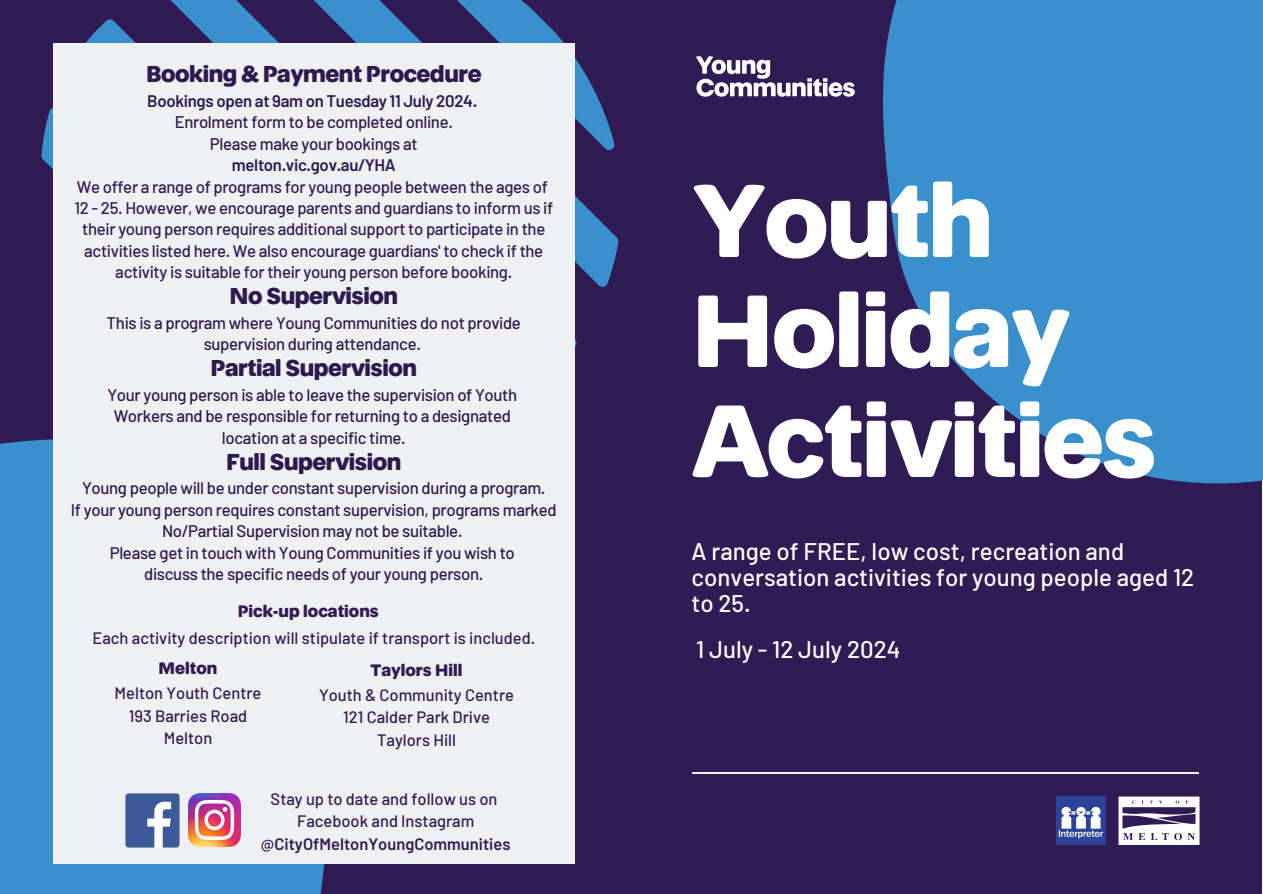
<style>
.page{position:relative;width:1263px;height:894px;background:#fff}
.page>*{position:absolute;margin:0;border:0;box-sizing:border-box;transform-origin:0 0}
.t1{font:900 102px/109.8px "Biilmann";letter-spacing:-.02em;color:#fff}
.t2{font:500 24px/25.8px "Barlow";color:#fff}
.t3{font:900 22.95px "Biilmann";letter-spacing:-.02em;color:#2e1a4e}
.t4{font:500 16.8px/21.3px "Barlow";letter-spacing:-.02em;color:#2e1a4e;text-align:center}
.t5{font:500 16.8px/21.3px "Barlow";letter-spacing:-.02em;color:#311b54;text-align:center}
.t6{font:600 16.8px "Barlow";letter-spacing:-.02em;color:#2e1a4e}
.t7{font:500 16.5px "Barlow";color:#311b54}
.t8{font:900 16.5px "Biilmann";color:#311b54}
.t9{font:600 16.5px "Barlow";color:#311b54}
.s1{font-weight:500}
</style>
<div class="page">
<div style="left:0;top:0;width:631px;height:893px;background:#311b54"></div>
<div style="left:0;top:440px;width:328px;height:453px;background:#3a8fcd"></div>
<div style="left:630px;top:0;width:632px;height:893px;background:#311b54"></div>
<svg style="left:1118px;top:796px;width:81px;height:48px"></svg>
<svg style="left:883px;top:0;width:380px;height:483px;background:#387fbc"></svg>
<svg style="left:577px;top:61px;width:42px;height:226px"></svg>
<svg style="left:170px;top:0;width:407px;height:347px;fill:#3a8fcd"></svg>
<svg style="left:80px;top:19px;width:426px;height:25px"></svg>
<svg style="left:41px;top:108px;width:12px;height:362px"></svg>
<svg style="left:696px;top:56px;width:159px;height:41px"></svg>
<img style="left:1057px;top:796px;width:48px;height:48px">
<hr style="left:692px;top:772px;width:506px;height:1px;background:#eff0f2">
<div style="left:53px;top:44px;width:522px;height:818px;background:#eff0f2"></div>
<img style="left:188px;top:793px;width:53px;height:53px">
<img style="left:125px;top:793px;width:55px;height:55px">
<p class="t3" style="left:146px;top:64px;width:337px">Booking &amp; Payment Procedure</p>
<p class="t6" style="left:147px;top:90px;width:331px">Bookings open at 9am on Tuesday 11 July 2024.</p>
<p class="t4" style="left:175px;top:111px;width:280px">Enrolment form to be completed online.</p>
<p class="t4" style="left:210px;top:132px;width:209px">Please make your bookings at</p>
<p class="t6" style="left:232px;top:154px;width:165px">melton.vic.gov.au/YHA</p>
<p class="t5" style="left:77px;top:175px;width:473px">We offer a range of programs for young people between the ages of</p>
<p class="t5" style="left:74px;top:196px;width:480px">12 - 25. However, we encourage parents and guardians to inform us if their young person requires additional support to participate in the activities listed here. We also encourage guardians' to check if the activity is suitable for their young person before booking.</p>
<p class="t3" style="left:230px;top:285px;width:170px">No Supervision</p>
<p class="t4" style="left:107px;top:311px;width:416px">This is a program where Young Communities do not provide supervision during attendance.</p>
<p class="t3" style="left:211px;top:357px;width:208px">Partial Supervision</p>
<p class="t4" style="left:107px;top:383px;width:411px">Your young person is able to leave the supervision of Youth</p>
<p class="t4" style="left:114px;top:405px;width:399px">Workers and be responsible for returning to a designated</p>
<p class="t4" style="left:222px;top:426px;width:185px">location at a specific time.</p>
<p class="t3" style="left:226px;top:451px;width:177px">Full Supervision</p>
<p class="t4" style="left:82px;top:477px;width:465px">Young people will be under constant supervision during a program.</p>
<p class="t4" style="left:71px;top:498px;width:487px">If your young person requires constant supervision, programs marked<br>No/Partial Supervision may not be suitable.</p>
<p class="t4" style="left:110px;top:541px;width:407px">Please get in touch with Young Communities if you wish to</p>
<p class="t4" style="left:144px;top:562px;width:341px">discuss the specific needs of your young person.</p>
<p class="t8" style="left:238px;top:603px;width:142px">Pick-up locations</p>
<h1 class="t7" style="left:93px;top:627px;width:444px">Each activity description will stipulate if transport is included.</h1>
<p class="t8" style="left:159px;top:660px;width:60px">Melton</p>
<p class="t7" style="left:115px;top:682px;width:148px">Melton Youth Centre</p>
<p class="t7" style="left:129px;top:704px;width:120px">193 Barries Road</p>
<p class="t7" style="left:164px;top:727px;width:50px">Melton</p>
<p class="t8" style="left:371px;top:662px;width:93px">Taylors Hill</p>
<p class="t7" style="left:319px;top:683px;width:196px">Youth &amp; Community Centre</p>
<p class="t7" style="left:343px;top:706px;width:148px">121 Calder Park Drive</p>
<p class="t7" style="left:377px;top:728px;width:80px">Taylors Hill</p>
<p class="t7" style="left:271px;top:788px;width:228px">Stay up to date and follow us on</p>
<p class="t7" style="left:297px;top:810px;width:179px">Facebook and Instagram</p>
<p class="t9" style="left:261px;top:833px;width:251px"><span class="s1">@</span>CityOfMeltonYoungCommunities</p>
<p class="t1" style="left:692px;top:170px;width:466px">Youth<br>Holiday<br>Activities</p>
<p class="t2" style="left:692px;top:537px;width:504px">A range of FREE, low cost, recreation and conversation activities for young people aged 12 to 25.</p>
<p class="t2" style="left:696px;top:635px;width:206px">1 July - 12 July 2024</p>
</div>
